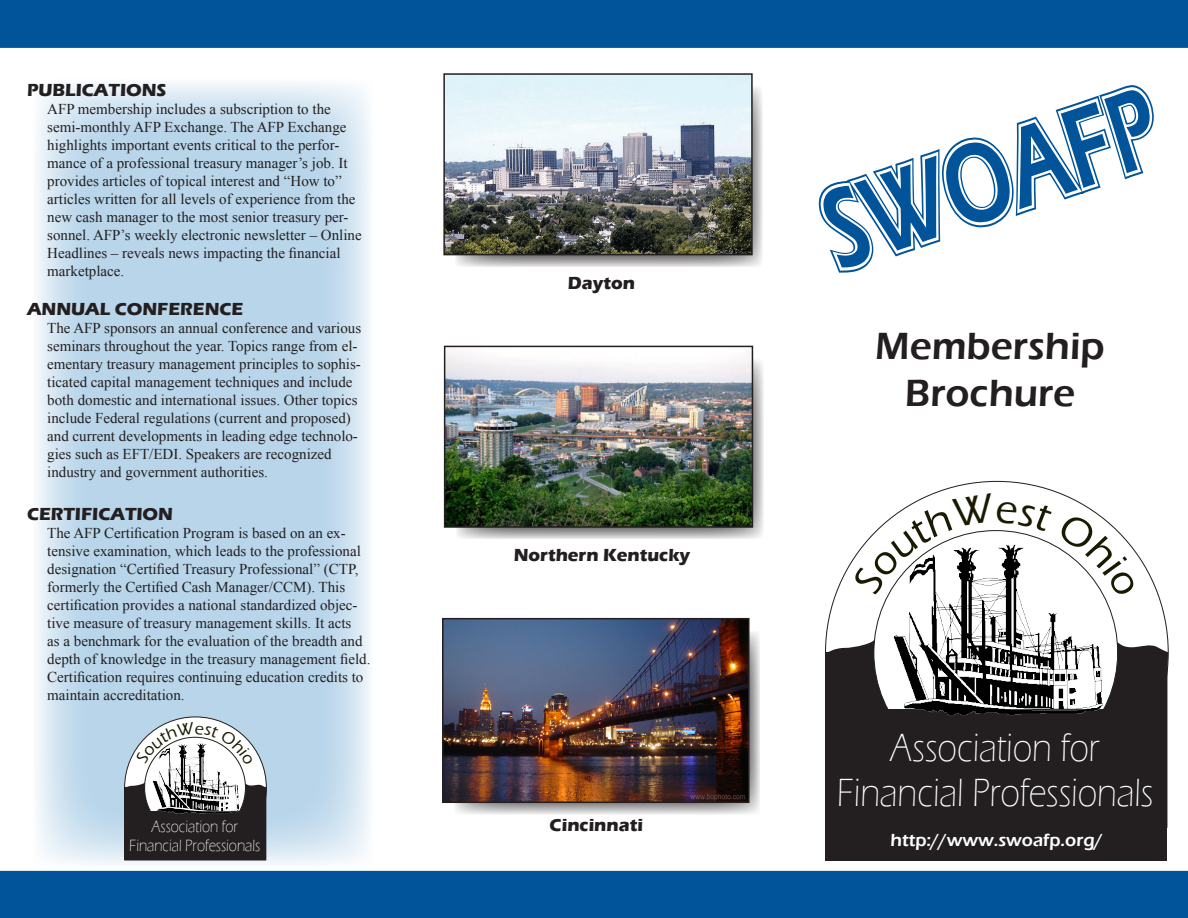
<style>
.page{position:relative;width:1188px;height:918px;background:#fff}
.page>*{position:absolute;margin:0;border:0;box-sizing:border-box;transform-origin:0 0}
.t1{font:300 40.5px/44.8px "Eras ITC";color:#fff;text-align:center;scale:.86 1}
.t2{font:600 39px/46.8px "Eras ITC";color:#231f20;text-align:center}
.t3{font:700 18px "Eras ITC";color:#231f20}
.t4{font:600 18px "Eras ITC";color:#fff}
.t5{font:300 16.8px/18.6px "Eras ITC";color:#fff;text-align:center;scale:.86 1}
.t6{font:15px/18px "Times New Roman";color:#231f20}
</style>
<div class="page">
<svg style="left:818px;top:85px;width:336px;height:188px"></svg>
<div style="left:826px;top:653px;width:341px;height:174px;background:#231f20"></div>
<div style="left:874px;top:531px;width:244px;height:243px;background:#fff;border-radius:50%"></div>
<div style="left:826px;top:710px;width:341px;height:110px;background:#231f20"></div>
<img style="left:888px;top:598px;width:220px;height:118px">
<svg style="left:826px;top:636px;width:49px;height:20px"></svg>
<svg style="left:1117px;top:642px;width:51px;height:41px"></svg>
<div style="left:1px;top:1px;width:1186px;height:46px;background:#01549a"></div>
<div style="left:0;top:0;width:1188px;height:48px;border:2px solid #01549a"></div>
<div style="left:1px;top:872px;width:1187px;height:46px;background:#01549a"></div>
<div style="left:0;top:871px;width:1188px;height:47px;border:2px solid #01549a"></div>
<svg style="left:454px;top:632px;width:306px;height:182px;background:#bfbebf"></svg>
<svg style="left:455px;top:87px;width:308px;height:180px;background:#b8b7b7"></svg>
<img style="left:445px;top:621px;width:302px;height:179px">
<div style="left:442px;top:618px;width:308px;height:185px;border:2px solid #231f20"></div>
<img style="left:446px;top:76px;width:304px;height:176px">
<div style="left:443px;top:73px;width:310px;height:182px;border:2px solid #231f20"></div>
<div style="left:826px;top:827px;width:341px;height:34px;background:#231f20"></div>
<svg style="left:823px;top:90px;width:327px;height:178px"></svg>
<svg style="left:456px;top:359px;width:308px;height:180px;background:#bcbabb"></svg>
<img style="left:447px;top:350px;width:303px;height:175px">
<div style="left:444px;top:346px;width:309px;height:182px;border:2px solid #231f20"></div>
<svg style="left:37px;top:83px;width:333px;height:781px;background:#c2daec"></svg>
<div style="left:124px;top:717px;width:142px;height:142px;background:#fff;border-radius:50%"></div>
<div style="left:125px;top:788px;width:141px;height:72px;background:#231f20"></div>
<img style="left:150px;top:765px;width:92px;height:49px">
<svg style="left:125px;top:781px;width:20px;height:7px"></svg>
<svg style="left:245px;top:783px;width:21px;height:10px"></svg>
<svg style="left:852px;top:494px;width:285px;height:104px"></svg>
<svg style="left:136px;top:722px;width:117px;height:43px"></svg>
<p class="t3" style="left:27px;top:79px;width:141px">PUBLICATIONS</p>
<p class="t6" style="left:47px;top:99px;width:285px">AFP membership includes a subscription to the</p>
<p class="t6" style="left:47px;top:117px;width:316px">semi-monthly AFP Exchange. The AFP Exchange highlights important events critical to the perfor&shy;mance of a professional treasury manager’s job. It provides articles of topical interest and “How to” articles written for all levels of experience from the new cash manager to the most senior treasury per&shy;sonnel. AFP’s weekly electronic newsletter – Online Headlines – reveals news impacting the financial marketplace.</p>
<p class="t3" style="left:27px;top:299px;width:218px">ANNUAL CONFERENCE</p>
<p class="t6" style="left:47px;top:319px;width:315px">The AFP sponsors an annual conference and various seminars throughout the year. Topics range from el&shy;ementary treasury management principles to sophis&shy;ticated capital management techniques and include both domestic and international issues. Other topics include Federal regulations (current and proposed) and current developments in leading edge technolo&shy;gies such as EFT/EDI. Speakers are recognized industry and government authorities.</p>
<p class="t3" style="left:27px;top:504px;width:147px">CERTIFICATION</p>
<p class="t6" style="left:47px;top:524px;width:325px">The AFP Certification Program is based on an ex&shy;tensive examination, which leads to the professional designation “Certified Treasury Professional” (CTP, formerly the Certified Cash Manager/CCM). This certification provides a national standardized objec&shy;tive measure of treasury management skills. It acts<br>as a benchmark for the evaluation of the breadth and depth of knowledge in the treasury management field.<br>Certification requires continuing education credits to maintain accreditation.</p>
<p class="t5" style="left:129px;top:818px;width:154px">Association for<br>Financial Professionals</p>
<p class="t3" style="left:568px;top:273px;width:69px">Dayton</p>
<p class="t3" style="left:514px;top:545px;width:178px">Northern Kentucky</p>
<p class="t3" style="left:550px;top:815px;width:95px">Cincinnati</p>
<p class="t2" style="left:875px;top:323px;width:231px">Membership<br>Brochure</p>
<p class="t1" style="left:837px;top:725px;width:370px">Association for<br>Financial Professionals</p>
<p class="t4" style="left:890px;top:830px;width:214px">http://www.swoafp.org/</p>
</div>
